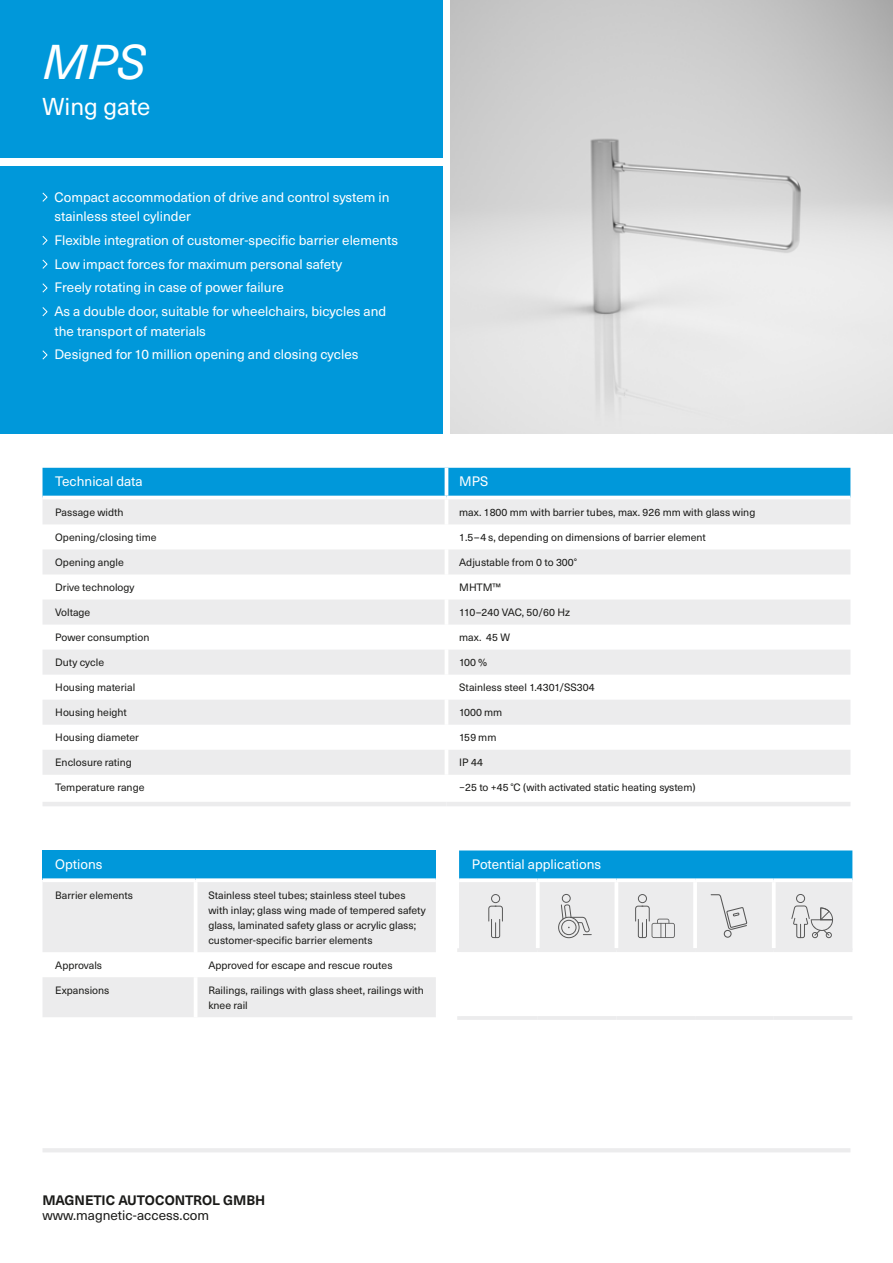
<style>
.page{position:relative;width:893px;height:1263px;background:#fff}
.page>*{position:absolute;margin:0;border:0;box-sizing:border-box;transform-origin:0 0}
.t1{font:italic 48px "Neue Haas Unica Pro";color:#fff}
.t2{font:24px "Neue Haas Unica Pro";color:#fff}
.t3{font:13.5px/23.7px "Neue Haas Unica Pro";color:#fff}
.t4{font:700 13.5px "Neue Haas Unica Pro";letter-spacing:-.005em;color:#1a1a18}
.t5{font:13.5px "Neue Haas Unica Pro";color:#1a1a18}
.t6{font:10.5px/15px "Neue Haas Unica Pro";color:#1a1a18}
</style>
<div class="page">
<div style="left:0;top:0;width:442px;height:157px;background:#0098da"></div>
<hr style="left:43px;top:1148px;width:807px;height:4px;background:#ececed">
<div style="left:43px;top:850px;width:393px;height:30px;background:#0098da"></div>
<svg style="left:43px;top:882px;width:393px;height:135px;fill:#ececed"></svg>
<hr style="left:194px;top:882px;width:3px;height:70px;background:#fff">
<hr style="left:194px;top:952px;width:3px;height:25px;background:#fff">
<svg style="left:43px;top:878px;width:153px;height:2px"></svg>
<svg style="left:196px;top:878px;width:240px;height:2px"></svg>
<hr style="left:194px;top:977px;width:3px;height:40px;background:#fff">
<img style="left:451px;top:0;width:442px;height:434px">
<div style="left:0;top:166px;width:436px;height:268px;background:#0098da"></div>
<svg style="left:42px;top:192px;width:6px;height:10px"></svg>
<svg style="left:42px;top:236px;width:6px;height:9px"></svg>
<svg style="left:42px;top:259px;width:6px;height:10px"></svg>
<svg style="left:42px;top:283px;width:6px;height:10px"></svg>
<svg style="left:42px;top:307px;width:6px;height:10px"></svg>
<svg style="left:42px;top:350px;width:6px;height:10px"></svg>
<div style="left:43px;top:468px;width:807px;height:28px;background:#0098da"></div>
<svg style="left:43px;top:499px;width:807px;height:276px;fill:#ececed"></svg>
<hr style="left:445px;top:499px;width:3px;height:25px;background:#fff">
<hr style="left:445px;top:524px;width:3px;height:25px;background:#fff">
<hr style="left:445px;top:549px;width:3px;height:25px;background:#fff">
<hr style="left:445px;top:574px;width:3px;height:25px;background:#fff">
<hr style="left:445px;top:599px;width:3px;height:26px;background:#fff">
<hr style="left:445px;top:625px;width:3px;height:25px;background:#fff">
<hr style="left:445px;top:650px;width:3px;height:25px;background:#fff">
<hr style="left:445px;top:675px;width:3px;height:25px;background:#fff">
<hr style="left:445px;top:700px;width:3px;height:25px;background:#fff">
<hr style="left:445px;top:725px;width:3px;height:25px;background:#fff">
<hr style="left:445px;top:750px;width:3px;height:25px;background:#fff">
<hr style="left:445px;top:468px;width:3px;height:28px;background:#fff">
<hr style="left:43px;top:802px;width:403px;height:4px;background:#ececed">
<hr style="left:446px;top:802px;width:404px;height:4px;background:#ececed">
<hr style="left:457px;top:948px;width:81px;height:4px;background:#ececed">
<hr style="left:538px;top:948px;width:78px;height:4px;background:#ececed">
<hr style="left:616px;top:948px;width:79px;height:4px;background:#ececed">
<hr style="left:695px;top:948px;width:79px;height:4px;background:#ececed">
<hr style="left:774px;top:948px;width:78px;height:4px;background:#ececed">
<hr style="left:457px;top:1016px;width:81px;height:4px;background:#ececed">
<hr style="left:538px;top:1016px;width:78px;height:4px;background:#ececed">
<hr style="left:616px;top:1016px;width:79px;height:4px;background:#ececed">
<hr style="left:695px;top:1016px;width:79px;height:4px;background:#ececed">
<hr style="left:774px;top:1016px;width:78px;height:4px;background:#ececed">
<svg style="left:459px;top:850px;width:393px;height:98px;background:#a6d1e4"></svg>
<h1 class="t1" style="left:43px;top:34px;width:105px">MPS</h1>
<h2 class="t2" style="left:43px;top:92px;width:109px">Wing gate</h2>
<p class="t3" style="left:54px;top:187px;width:337px;line-height:19.5px">Compact accommodation of drive and control system in stainless steel cylinder</p>
<p class="t3" style="left:54px;top:228px;width:345px">Flexible integration of customer-specific barrier elements Low impact forces for maximum personal safety<br>Freely rotating in case of power failure<br>As a double door, suitable for wheelchairs, bicycles and</p>
<p class="t3" style="left:54px;top:319px;width:306px">the transport of materials<br>Designed for 10 million opening and closing cycles</p>
<p class="t3" style="left:55px;top:470px;width:89px">Technical data</p>
<p class="t3" style="left:459px;top:470px;width:31px">MPS</p>
<p class="t6" style="left:55px;top:505px;width:70px">Passage width</p>
<p class="t6" style="left:459px;top:505px;width:298px">max. 1800 mm with barrier tubes, max. 926 mm with glass wing</p>
<p class="t6" style="left:55px;top:530px;width:103px">Opening/closing time</p>
<p class="t6" style="left:459px;top:530px;width:248px">1.5–4 s, depending on dimensions of barrier element</p>
<p class="t6" style="left:55px;top:555px;width:70px">Opening angle</p>
<p class="t6" style="left:459px;top:555px;width:119px">Adjustable from 0 to 300°</p>
<p class="t6" style="left:55px;top:580px;width:81px">Drive technology</p>
<p class="t6" style="left:459px;top:580px;width:43px">MHTM™</p>
<p class="t6" style="left:55px;top:605px;width:37px">Voltage</p>
<p class="t6" style="left:459px;top:605px;width:112px">110–240 VAC, 50/60 Hz</p>
<p class="t6" style="left:55px;top:630px;width:96px">Power consumption</p>
<p class="t6" style="left:459px;top:630px;width:52px">max. 45 W</p>
<p class="t6" style="left:55px;top:655px;width:50px">Duty cycle</p>
<p class="t6" style="left:459px;top:655px;width:29px">100 %</p>
<p class="t6" style="left:55px;top:680px;width:81px">Housing material</p>
<p class="t6" style="left:459px;top:680px;width:137px">Stainless steel 1.4301/SS304</p>
<p class="t6" style="left:55px;top:705px;width:73px">Housing height</p>
<p class="t6" style="left:459px;top:705px;width:45px">1000 mm</p>
<p class="t6" style="left:55px;top:730px;width:85px">Housing diameter</p>
<p class="t6" style="left:459px;top:730px;width:39px">159 mm</p>
<p class="t6" style="left:55px;top:755px;width:78px">Enclosure rating</p>
<p class="t6" style="left:459px;top:755px;width:25px">IP 44</p>
<p class="t6" style="left:55px;top:780px;width:91px">Temperature range</p>
<p class="t6" style="left:459px;top:780px;width:238px">−25 to +45 °C (with activated static heating system)</p>
<p class="t3" style="left:55px;top:853px;width:49px">Options</p>
<p class="t6" style="left:55px;top:887px;width:79px">Barrier elements</p>
<p class="t6" style="left:208px;top:887px;width:219px">Stainless steel tubes; stainless steel tubes with inlay; glass wing made of tempered safety glass, laminated safety glass or acrylic glass; customer-specific barrier elements</p>
<p class="t6" style="left:55px;top:958px;width:48px">Approvals</p>
<p class="t6" style="left:208px;top:958px;width:186px">Approved for escape and rescue routes</p>
<p class="t6" style="left:55px;top:983px;width:56px">Expansions</p>
<p class="t6" style="left:208px;top:983px;width:217px">Railings, railings with glass sheet, railings with knee rail</p>
<p class="t3" style="left:472px;top:853px;width:131px">Potential applications</p>
<p class="t4" style="left:43px;top:1192px;width:224px">MAGNETIC AUTOCONTROL GMBH</p>
<p class="t5" style="left:43px;top:1207px;width:168px">www.magnetic-access.com</p>
</div>
